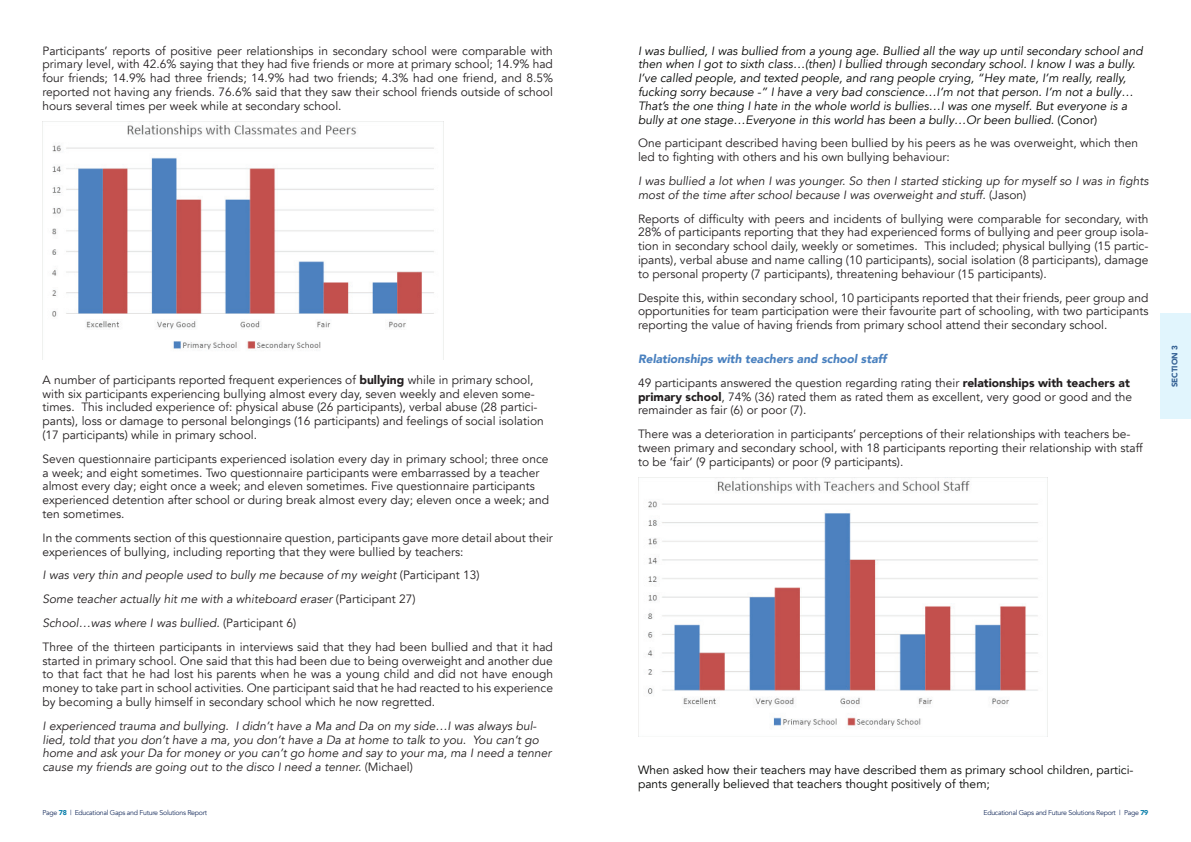
<style>
.page{position:relative;width:1191px;height:842px;background:#fff}
.page>*{position:absolute;margin:0;border:0;box-sizing:border-box;transform-origin:0 0}
.t1{font:12px/13.8px "Avenir";color:#231f20}
.t2{font:italic 12px/13.8px "Avenir";color:#040503}
.t3{font:italic 12px/13.8px "Avenir";color:#231f20}
.t4{font:12px/13.8px "Avenir";color:#040503}
.t5{font:900 8px "Avenir";color:#346093}
.t6{font:7px "Avenir";letter-spacing:-.04em;color:#1c3160}
.s1{font-weight:900}
.s2{font-style:italic}
.s3{font-style:normal}
.s4{font-weight:900;font-style:italic;color:#4a81bf}
.s5{font-weight:900;color:#097eaa}
</style>
<div class="page">
<div style="left:1159px;top:313px;width:32px;height:105px;background:#e1f5fd"></div>
<img style="left:638px;top:477px;width:409px;height:259px">
<img style="left:43px;top:121px;width:400px;height:229px">
<p class="t1" style="left:43px;top:44px;width:512px;text-align:justify">Participants’ reports of positive peer relationships in secondary school were comparable with primary level, with 42.6% saying that they had five friends or more at primary school; 14.9% had four friends; 14.9% had three friends; 14.9% had two friends; 4.3% had one friend, and 8.5% reported not having any friends. 76.6% said that they saw their school friends outside of school hours several times per week while at secondary school.</p>
<p class="t1" style="left:43px;top:373px;width:503px">A number of participants reported frequent experiences of <span class="s1">bullying</span> while in primary school, with six participants experiencing bullying almost every day, seven weekly and eleven some&shy;times. This included experience of: physical abuse (26 participants), verbal abuse (28 partici&shy;pants), loss or damage to personal belongings (16 participants) and feelings of social isolation (17 participants) while in primary school.</p>
<p class="t1" style="left:43px;top:452px;width:508px">Seven questionnaire participants experienced isolation every day in primary school; three once a week; and eight sometimes. Two questionnaire participants were embarrassed by a teacher almost every day; eight once a week; and eleven sometimes. Five questionnaire participants experienced detention after school or during break almost every day; eleven once a week; and ten sometimes.</p>
<p class="t1" style="left:43px;top:531px;width:512px">In the comments section of this questionnaire question, participants gave more detail about their experiences of bullying, including reporting that they were bullied by teachers:</p>
<p class="t1" style="left:43px;top:563px;width:512px;line-height:23.8px"><span class="s2">I was very thin and people used to bully me because of my weight</span> (Participant 13)<br><span class="s2">Some teacher actually hit me with a whiteboard eraser</span> (Participant 27)<br><span class="s2">School…was where I was bullied.</span> (Participant 6)<br>Three of the thirteen participants in interviews said that they had been bullied and that it had</p>
<p class="t1" style="left:43px;top:654px;width:512px;text-align:justify">started in primary school. One said that this had been due to being overweight and another due to that fact that he had lost his parents when he was a young child and did not have enough money to take part in school activities. One participant said that he had reacted to his experience by becoming a bully himself in secondary school which he now regretted.</p>
<p class="t3" style="left:43px;top:719px;width:510px">I experienced trauma and bullying. I didn’t have a Ma and Da on my side…I was always bul&shy;lied, told that you don’t have a ma, you don’t have a Da at home to talk to you. You can’t go home and ask your Da for money or you can’t go home and say to your ma, ma I need a tenner cause my friends are going out to the disco I need a tenner. <span class="s3">(Michael)</span></p>
<p class="t2" style="left:638px;top:44px;width:506px">I was bullied, I was bullied from a young age. Bullied all the way up until secondary school and then when I got to sixth class…(then) I bullied through secondary school. I know I was a bully.<br>I’ve called people, and texted people, and rang people crying, “Hey mate, I’m really, really, fucking sorry because -” I have a very bad conscience…I’m not that person. I’m not a bully… That’s the one thing I hate in the whole world is bullies…I was one myself. But everyone is a bully at one stage…Everyone in this world has been a bully…Or been bullied. <span class="s3">(Conor)</span></p>
<p class="t1" style="left:638px;top:137px;width:502px">One participant described having been bullied by his peers as he was overweight, which then led to fighting with others and his own bullying behaviour:</p>
<p class="t3" style="left:638px;top:174px;width:512px">I was bullied a lot when I was younger. So then I started sticking up for myself so I was in fights most of the time after school because I was overweight and stuff. <span class="s3">(Jason)</span></p>
<p class="t1" style="left:638px;top:212px;width:512px;text-align:justify">Reports of difficulty with peers and incidents of bullying were comparable for secondary, with 28% of participants reporting that they had experienced forms of bullying and peer group isola&shy;tion in secondary school daily, weekly or sometimes. This included; physical bullying (15 partic&shy;ipants), verbal abuse and name calling (10 participants), social isolation (8 participants), damage to personal property (7 participants), threatening behaviour (15 participants).</p>
<p class="t1" style="left:638px;top:291px;width:512px;text-align:justify">Despite this, within secondary school, 10 participants reported that their friends, peer group and opportunities for team participation were their favourite part of schooling, with two participants reporting the value of having friends from primary school attend their secondary school.</p>
<p class="t1" style="left:638px;top:347px;width:493px;line-height:23.8px"><span class="s4">Relationships with teachers and school staff<br></span>49 participants answered the question regarding rating their <span class="s1">relationships with teachers at</span></p>
<p class="t1" style="left:638px;top:390px;width:496px"><span class="s1">primary school</span>, 74% (36) rated them as rated them as excellent, very good or good and the remainder as fair (6) or poor (7).</p>
<p class="t1" style="left:638px;top:427px;width:506px">There was a deterioration in participants’ perceptions of their relationships with teachers be&shy;tween primary and secondary school, with 18 participants reporting their relationship with staff to be ‘fair’ (9 participants) or poor (9 participants).</p>
<p class="t4" style="left:638px;top:763px;width:497px">When asked how their teachers may have described them as primary school children, partici&shy;pants generally believed that teachers thought positively of them;</p>
<p class="t6" style="left:43px;top:808px;width:166px">Page <span class="s5">78</span> | Educational Gaps and Future Solutions Report</p>
<p class="t6" style="left:983px;top:808px;width:166px">Educational Gaps and Future Solutions Report | Page <span class="s5">79</span></p>
<p class="t5" style="left:1167px;top:387px;width:44px;rotate:-90deg">SECTION 3</p>
</div>
